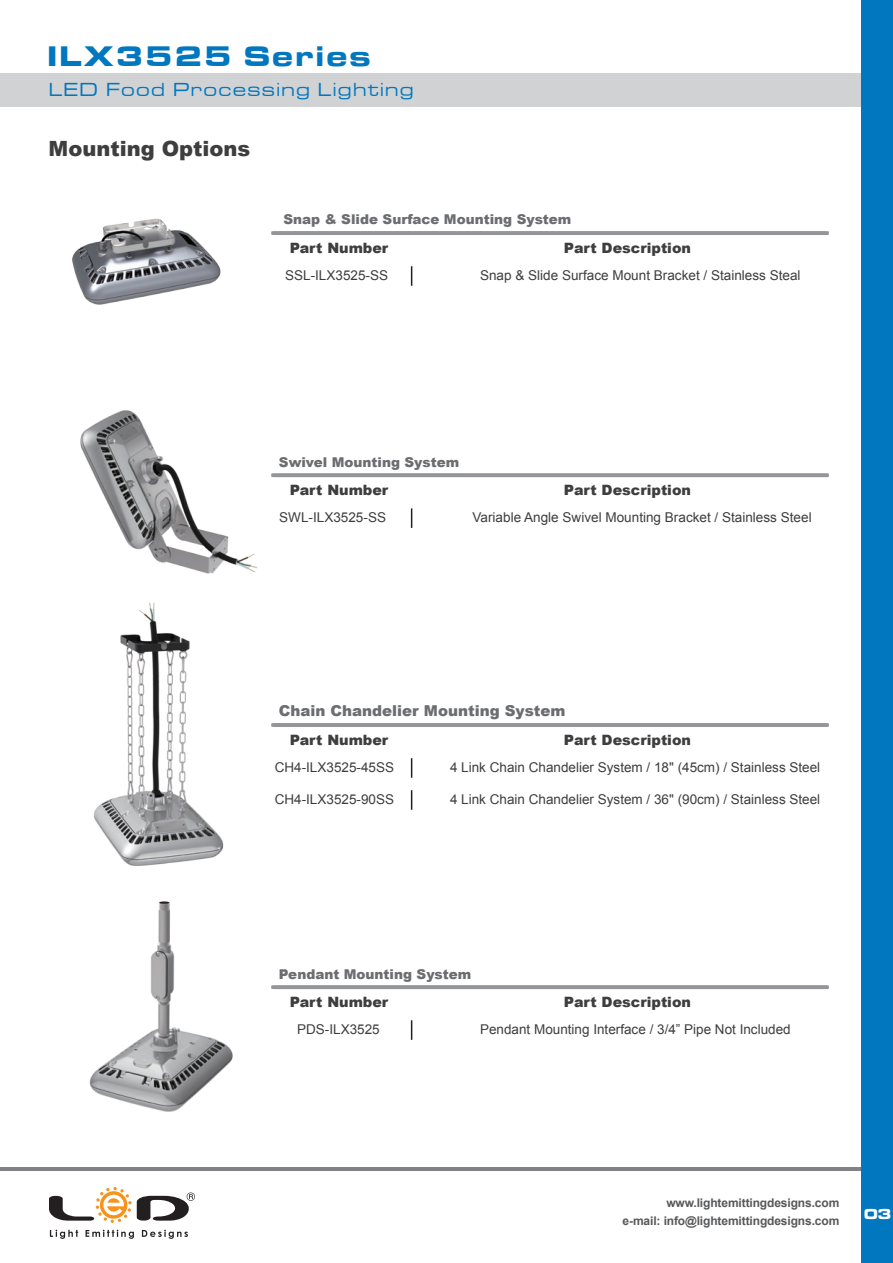
<style>
.page{position:relative;width:893px;height:1263px;background:#fff}
.page>*{position:absolute;margin:0;border:0;box-sizing:border-box;transform-origin:0 0}
.t1{font:29.25px "Microgramma D Bold Exte";letter-spacing:.1em;color:#0077be}
.t2{font:900 21px "Arial";color:#3e3e3f}
.t3{font:19.5px "Microgramma D Medi Exte";letter-spacing:.1em;color:#0077be}
.t4{font:900 15px "Arial";color:#6c6d70}
.t5{font:15px "Microgramma D Bold Exte";color:#fff}
.t6{font:900 14.25px "Arial";color:#3e3e3f}
.t7{font:13.5px "Arial";color:#3e3e3f}
.t8{font:900 13.5px "Arial";color:#6c6d70}
.t9{font:700 12px/18px "Arial";letter-spacing:-.01em;color:#57585a;text-align:right}
</style>
<div class="page">
<hr style="left:0;top:1168px;width:893px;height:3px;background:#808285">
<div style="left:0;top:73px;width:893px;height:34px;background:#d1d2d4"></div>
<div style="left:862px;top:0;width:31px;height:1263px;background:#0077be"></div>
<svg style="left:49px;top:1187px;width:146px;height:36px"></svg>
<svg style="left:50px;top:1229px;width:28px;height:10px"></svg>
<svg style="left:86px;top:1229px;width:48px;height:10px"></svg>
<svg style="left:142px;top:1229px;width:46px;height:10px"></svg>
<svg style="left:411px;top:266px;width:1px;height:20px"></svg>
<hr style="left:275px;top:231px;width:554px;height:4px;background:#939598">
<svg style="left:411px;top:508px;width:1px;height:20px"></svg>
<svg style="left:297px;top:473px;width:532px;height:4px;background:#989a9d"></svg>
<svg style="left:411px;top:758px;width:1px;height:20px"></svg>
<svg style="left:411px;top:790px;width:1px;height:20px"></svg>
<hr style="left:271px;top:723px;width:558px;height:4px;background:#939598">
<svg style="left:411px;top:1020px;width:1px;height:20px"></svg>
<svg style="left:320px;top:985px;width:509px;height:4px;background:#97999b"></svg>
<img style="left:72px;top:218px;width:203px;height:87px">
<img style="left:80px;top:410px;width:217px;height:164px">
<img style="left:94px;top:602px;width:130px;height:264px">
<img style="left:89px;top:901px;width:231px;height:211px">
<h1 class="t1" style="left:48px;top:36px;width:324px">ILX3525 Series</h1>
<h3 class="t3" style="left:49px;top:77px;width:366px">LED Food Processing Lighting</h3>
<h2 class="t2" style="left:49px;top:133px;width:203px">Mounting Options</h2>
<p class="t8" style="left:283px;top:210px;width:290px">Snap &amp; Slide Surface Mounting System</p>
<p class="t6" style="left:290px;top:237px;width:100px">Part Number</p>
<p class="t7" style="left:285px;top:266px;width:104px">SSL-ILX3525-SS</p>
<p class="t7" style="left:480px;top:266px;width:322px">Snap &amp; Slide Surface Mount Bracket / Stainless Steal</p>
<p class="t6" style="left:564px;top:237px;width:129px">Part Description</p>
<p class="t8" style="left:279px;top:452px;width:182px">Swivel Mounting System</p>
<p class="t6" style="left:290px;top:479px;width:100px">Part Number</p>
<p class="t7" style="left:279px;top:509px;width:108px">SWL-ILX3525-SS</p>
<p class="t7" style="left:473px;top:508px;width:341px">Variable Angle Swivel Mounting Bracket / Stainless Steel</p>
<p class="t6" style="left:564px;top:479px;width:129px">Part Description</p>
<p class="t4" style="left:279px;top:700px;width:288px">Chain Chandelier Mounting System</p>
<p class="t6" style="left:290px;top:729px;width:100px">Part Number</p>
<p class="t7" style="left:275px;top:758px;width:121px">CH4-ILX3525-45SS</p>
<p class="t7" style="left:450px;top:758px;width:372px">4 Link Chain Chandelier System / 18" (45cm) / Stainless Steel</p>
<p class="t6" style="left:564px;top:729px;width:129px">Part Description</p>
<p class="t7" style="left:275px;top:790px;width:121px">CH4-ILX3525-90SS</p>
<p class="t7" style="left:450px;top:790px;width:372px">4 Link Chain Chandelier System / 36" (90cm) / Stainless Steel</p>
<p class="t8" style="left:279px;top:964px;width:194px">Pendant Mounting System</p>
<p class="t6" style="left:290px;top:991px;width:100px">Part Number</p>
<p class="t7" style="left:297px;top:1020px;width:84px">PDS-ILX3525</p>
<p class="t7" style="left:480px;top:1020px;width:312px">Pendant Mounting Interface / 3/4” Pipe Not Included</p>
<p class="t6" style="left:564px;top:991px;width:129px">Part Description</p>
<p class="t9" style="left:623px;top:1194px;width:218px">www.lightemittingdesigns.com<br>e-mail: info@lightemittingdesigns.com</p>
<p class="t5" style="left:864px;top:1204px;width:29px">03</p>
</div>
